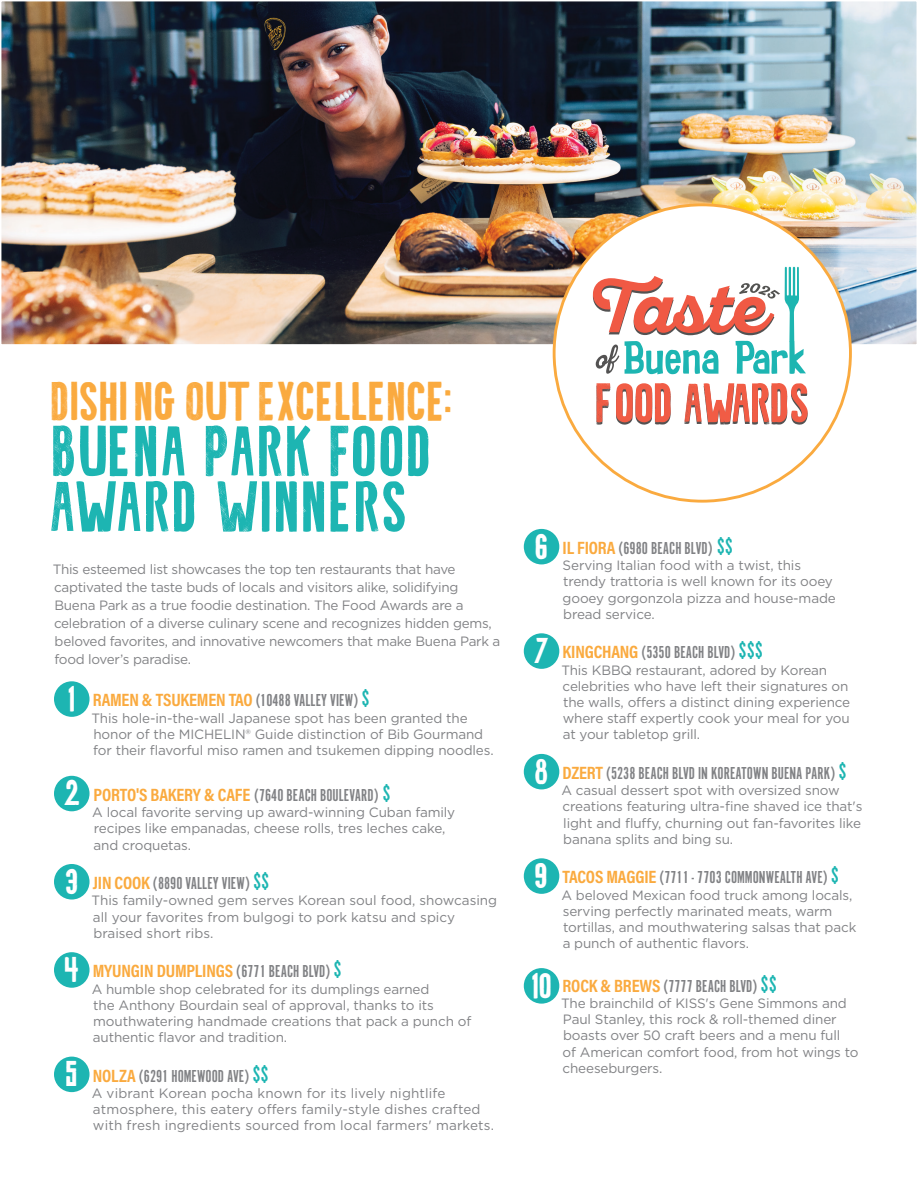
<style>
.page{position:relative;width:918px;height:1188px;background:#fff}
.page>*{position:absolute;margin:0;border:0;box-sizing:border-box;transform-origin:0 0}
.t1{font:63px/55.5px "Cotte VMF";letter-spacing:.035em;color:#1db5b2}
.t2{font:48px "Cotte VMF";letter-spacing:.005em;color:#faaa3f}
.t3{font:18px "Alternate Got No 1 D";color:#818285}
.t4{font:18px "Acumin Variable Concept";letter-spacing:-.01em;color:#faaa3f}
.t5{font:13.5px/16.2px "Gotham";letter-spacing:-.01em;color:#818285}
.t6{font:13.5px/16.2px "Gotham";letter-spacing:.01em;color:#818285}
.s1{font-family:"Cotte VMF";font-size:31.5px;color:#fff}
.s2{font-family:"Alternate Got No 1 D";color:#818285}
.s3{font-family:"Alternate Got No 1 D";font-size:24px;color:#1db5b2}
.s4{font-family:"Acumin Variable Concept";color:#faaa3f}
.s5{font-size:24px;color:#1db5b2}
</style>
<div class="page">
<img style="left:1px;top:1px;width:916px;height:346px">
<div style="left:554px;top:205px;width:296px;height:296px;background:#fff;border-radius:50%"></div>
<div style="left:54px;top:681px;width:36px;height:36px;background:#1db5b2;border-radius:50%"></div>
<div style="left:54px;top:776px;width:36px;height:35px;background:#1db5b2;border-radius:50%"></div>
<div style="left:54px;top:864px;width:36px;height:36px;background:#1db5b2;border-radius:50%"></div>
<div style="left:54px;top:952px;width:36px;height:36px;background:#1db5b2;border-radius:50%"></div>
<div style="left:54px;top:1057px;width:36px;height:35px;background:#1db5b2;border-radius:50%"></div>
<div style="left:524px;top:529px;width:35px;height:35px;background:#1db5b2;border-radius:50%"></div>
<div style="left:524px;top:633px;width:35px;height:36px;background:#1db5b2;border-radius:50%"></div>
<div style="left:524px;top:754px;width:35px;height:35px;background:#1db5b2;border-radius:50%"></div>
<div style="left:524px;top:858px;width:35px;height:36px;background:#1db5b2;border-radius:50%"></div>
<div style="left:524px;top:968px;width:35px;height:36px;background:#1db5b2;border-radius:50%"></div>
<svg style="left:597px;top:383px;width:13px;height:42px"></svg>
<svg style="left:616px;top:383px;width:55px;height:42px"></svg>
<svg style="left:684px;top:383px;width:124px;height:42px"></svg>
<svg style="left:593px;top:267px;width:213px;height:108px"></svg>
<h2 class="t2" style="left:52px;top:381px;width:401px">DISHING OUT EXCELLENCE:</h2>
<h1 class="t1" style="left:51px;top:429px;width:384px">BUENA PARK FOOD<br>AWARD WINNERS</h1>
<p class="t5" style="left:53px;top:560px;width:449px;line-height:18px">This esteemed list showcases the top ten restaurants that have captivated the taste buds of locals and visitors alike, solidifying Buena Park as a true foodie destination. The Food Awards are a celebration of a diverse culinary scene and recognizes hidden gems, beloved favorites, and innovative newcomers that make Buena Park a food lover’s paradise.</p>
<h3 class="t4" style="left:69px;top:688px;width:302px"><span class="s1">1</span> RAMEN &amp; TSUKEMEN TAO <span class="s2">(10488 VALLEY VIEW)</span> <span class="s3">$</span></h3>
<p class="t5" style="left:92px;top:710px;width:404px">This hole-in-the-wall Japanese spot has been granted the honor of the MICHELIN® Guide distinction of Bib Gourmand for their flavorful miso ramen and tsukemen dipping noodles.</p>
<h3 class="t3" style="left:65px;top:786px;width:328px"><span class="s1">2</span> <span class="s4">PORTO'S BAKERY &amp; CAFE</span> (7640 BEACH BOULEVARD) <span class="s5">$</span></h3>
<p class="t5" style="left:92px;top:804px;width:364px">A local favorite serving up award-winning Cuban family recipes like empanadas, cheese rolls, tres leches cake, and croquetas.</p>
<h3 class="t3" style="left:66px;top:874px;width:205px"><span class="s1">3</span> <span class="s4">JIN COOK</span> (8890 VALLEY VIEW) <span class="s5">$$</span></h3>
<p class="t5" style="left:92px;top:892px;width:407px">This family-owned gem serves Korean soul food, showcasing all your favorites from bulgogi to pork katsu and spicy braised short ribs.</p>
<h3 class="t4" style="left:65px;top:959px;width:278px"><span class="s1">4</span> MYUNGIN DUMPLINGS <span class="s2">(6771 BEACH BLVD)</span> <span class="s3">$</span></h3>
<p class="t5" style="left:92px;top:980px;width:381px">A humble shop celebrated for its dumplings earned<br>the Anthony Bourdain seal of approval, thanks to its mouthwatering handmade creations that pack a punch of authentic flavor and tradition.</p>
<h3 class="t3" style="left:67px;top:1066px;width:204px"><span class="s1">5</span> <span class="s4">NOLZA</span> (6291 HOMEWOOD AVE) <span class="s5">$$</span></h3>
<p class="t6" style="left:92px;top:1085px;width:404px">A vibrant Korean pocha known for its lively nightlife atmosphere, this eatery offers family-style dishes crafted with fresh ingredients sourced from local farmers' markets.</p>
<h3 class="t3" style="left:536px;top:539px;width:199px"><span class="s1">6</span> <span class="s4">IL FIORA</span> (6980 BEACH BLVD) <span class="s5">$$</span></h3>
<p class="t5" style="left:563px;top:557px;width:275px">Serving Italian food with a twist, this trendy trattoria is well known for its ooey gooey gorgonzola pizza and house-made bread service.</p>
<h3 class="t3" style="left:535px;top:643px;width:230px"><span class="s1">7</span> <span class="s4">KINGCHANG</span> (5350 BEACH BLVD) <span class="s5">$$$</span></h3>
<p class="t5" style="left:561px;top:662px;width:290px">This KBBQ restaurant, adored by Korean celebrities who have left their signatures on the walls, offers a distinct dining experience where staff expertly cook your meal for you at your tabletop grill.</p>
<h3 class="t3" style="left:535px;top:764px;width:313px"><span class="s1">8</span> <span class="s4">DZERT</span> (5238 BEACH BLVD IN KOREATOWN BUENA PARK) <span class="s5">$</span></h3>
<p class="t5" style="left:561px;top:782px;width:302px">A casual dessert spot with oversized snow creations featuring ultra-fine shaved ice that's light and fluffy, churning out fan-favorites like banana splits and bing su.</p>
<h3 class="t3" style="left:536px;top:868px;width:305px"><span class="s1">9</span> <span class="s4">TACOS MAGGIE</span> (7711 - 7703 COMMONWEALTH AVE) <span class="s5">$</span></h3>
<p class="t5" style="left:561px;top:887px;width:296px">A beloved Mexican food truck among locals, serving perfectly marinated meats, warm tortillas, and mouthwatering salsas that pack a punch of authentic flavors.</p>
<h3 class="t3" style="left:532px;top:976px;width:246px"><span class="s1">10</span> <span class="s4">ROCK &amp; BREWS</span> (7777 BEACH BLVD) <span class="s5">$$</span></h3>
<p class="t5" style="left:561px;top:995px;width:299px">The brainchild of KISS's Gene Simmons and Paul Stanley, this rock &amp; roll-themed diner boasts over 50 craft beers and a menu full<br>of American comfort food, from hot wings to cheeseburgers.</p>
</div>
